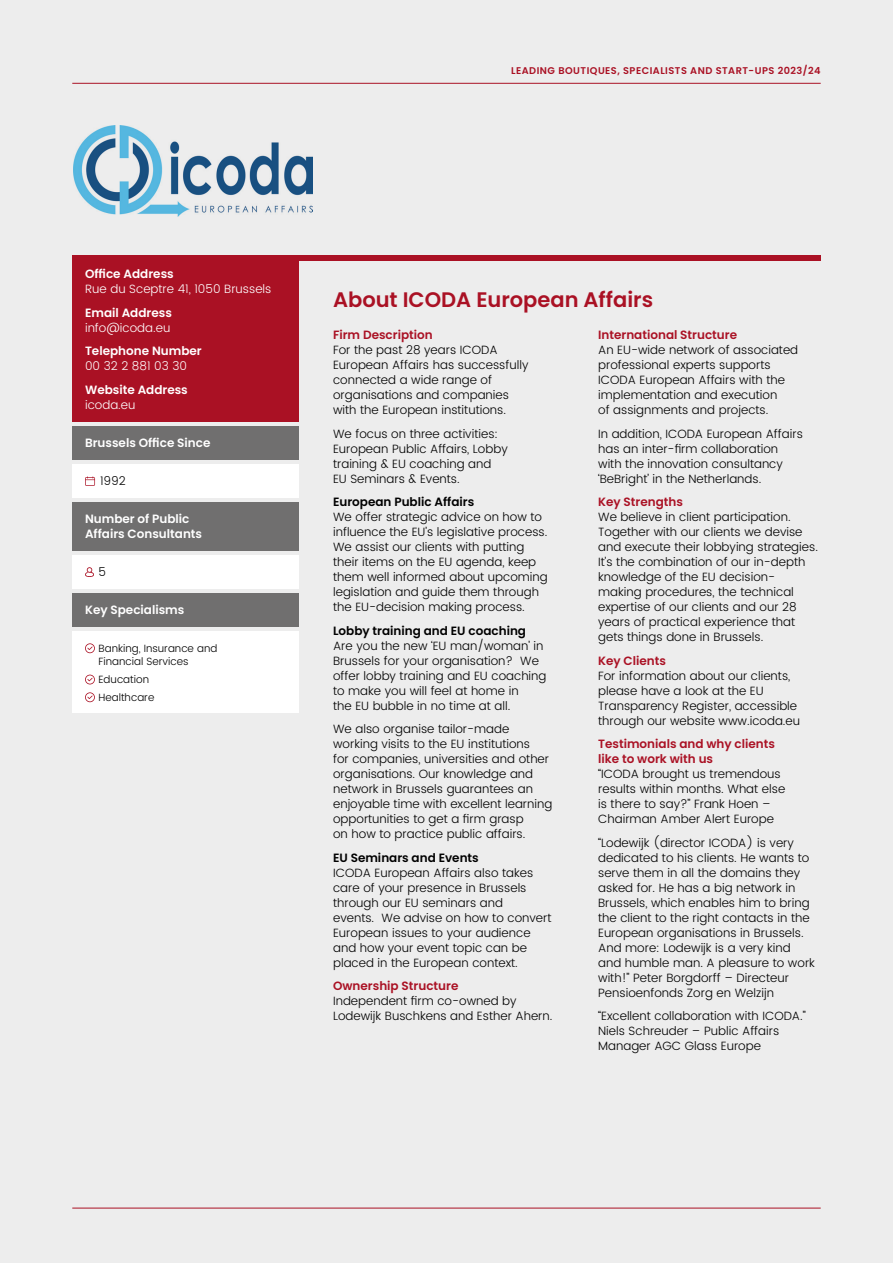
<style>
.page{position:relative;width:893px;height:1263px;background:#ededed}
.page>*{position:absolute;margin:0;border:0;box-sizing:border-box;transform-origin:0 0}
.t1{font:600 21px "Poppins";color:#aa1124}
.t2{font:300 12px/15px "Poppins";color:#000}
.t3{font:600 12px/15px "Poppins";color:#fff}
.t4{font:600 12px/15px "Poppins";color:#aa1124}
.t5{font:600 12px "Poppins";color:#000}
.t6{font:300 12px "Poppins";color:#fff}
.t7{font:300 10.5px/13.5px "Poppins";color:#000}
.t8{font:600 9.75px "Poppins";letter-spacing:.05em;color:#aa1124}
</style>
<div class="page">
<hr style="left:72px;top:83px;width:749px;height:1px;background:#aa1124">
<div style="left:72px;top:255px;width:749px;height:5px;background:#aa1124"></div>
<hr style="left:72px;top:1208px;width:749px;height:1px;background:#aa1124">
<img style="left:73px;top:126px;width:239px;height:91px">
<div style="left:72px;top:426px;width:227px;height:34px;background:#706f6f"></div>
<div style="left:72px;top:502px;width:227px;height:49px;background:#706f6f"></div>
<div style="left:72px;top:464px;width:227px;height:34px;background:#fff"></div>
<svg style="left:85px;top:476px;width:10px;height:10px"></svg>
<div style="left:72px;top:555px;width:227px;height:34px;background:#fff"></div>
<svg style="left:85px;top:567px;width:9px;height:10px"></svg>
<div style="left:72px;top:257px;width:227px;height:165px;background:#aa1124"></div>
<div style="left:72px;top:631px;width:227px;height:82px;background:#fff"></div>
<svg style="left:85px;top:643px;width:10px;height:10px"></svg>
<svg style="left:85px;top:675px;width:10px;height:9px"></svg>
<svg style="left:85px;top:692px;width:10px;height:10px"></svg>
<div style="left:72px;top:593px;width:227px;height:34px;background:#706f6f"></div>
<p class="t8" style="left:511px;top:65px;width:311px">LEADING BOUTIQUES, SPECIALISTS AND START-UPS 2023/24</p>
<p class="t3" style="left:85px;top:267px;width:90px">Office Address</p>
<p class="t6" style="left:85px;top:281px;width:188px">Rue du Sceptre 41, 1050 Brussels</p>
<p class="t3" style="left:85px;top:305px;width:88px">Email Address</p>
<p class="t6" style="left:85px;top:319px;width:87px">info@icoda.eu</p>
<p class="t3" style="left:85px;top:344px;width:118px">Telephone Number</p>
<p class="t6" style="left:85px;top:358px;width:104px">00 32 2 881 03 30</p>
<p class="t3" style="left:85px;top:382px;width:104px">Website Address</p>
<p class="t6" style="left:85px;top:396px;width:52px">icoda.eu</p>
<p class="t3" style="left:85px;top:435px;width:127px">Brussels Office Since</p>
<p class="t2" style="left:100px;top:474px;width:27px">1992</p>
<p class="t3" style="left:85px;top:512px;width:119px">Number of Public<br>Affairs Consultants</p>
<p class="t2" style="left:99px;top:565px;width:9px">5</p>
<p class="t3" style="left:85px;top:603px;width:101px">Key Specialisms</p>
<p class="t7" style="left:99px;top:642px;width:120px">Banking, Insurance and<br>Financial Services</p>
<p class="t7" style="left:99px;top:671px;width:57px;line-height:17.7px">Education<br>Healthcare</p>
<h1 class="t1" style="left:333px;top:287px;width:322px">About ICODA European Affairs</h1>
<p class="t4" style="left:333px;top:327px;width:101px">Firm Description</p>
<p class="t2" style="left:333px;top:343px;width:197px">For the past 28 years ICODA<br>European Affairs has successfully connected a wide range of organisations and companies with the European institutions.</p>
<p class="t2" style="left:333px;top:426px;width:176px">We focus on three activities:<br>European Public Affairs, Lobby training &amp; EU coaching and<br>EU Seminars &amp; Events.</p>
<p class="t5" style="left:333px;top:495px;width:143px">European Public Affairs</p>
<p class="t2" style="left:333px;top:510px;width:216px">We offer strategic advice on how to influence the EU’s legislative process.<br>We assist our clients with putting their items on the EU agenda, keep them well informed about upcoming legislation and guide them through the EU-decision making process.</p>
<p class="t5" style="left:333px;top:623px;width:194px">Lobby training and EU coaching</p>
<p class="t2" style="left:333px;top:638px;width:215px">Are you the new ‘EU man/woman’ in<br>Brussels for your organisation? We offer lobby training and EU coaching to make you will feel at home in<br>the EU bubble in no time at all.</p>
<p class="t2" style="left:333px;top:722px;width:221px">We also organise tailor-made working visits to the EU institutions<br>for companies, universities and other organisations. Our knowledge and network in Brussels guarantees an enjoyable time with excellent learning opportunities to get a firm grasp<br>on how to practice public affairs.</p>
<p class="t5" style="left:333px;top:850px;width:147px">EU Seminars and Events</p>
<p class="t2" style="left:333px;top:865px;width:220px">ICODA European Affairs also takes care of your presence in Brussels through our EU seminars and<br>events. We advise on how to convert<br>European issues to your audience and how your event topic can be placed in the European context.</p>
<p class="t4" style="left:333px;top:978px;width:127px">Ownership Structure</p>
<p class="t2" style="left:333px;top:994px;width:221px">Independent firm co-owned by<br>Lodewijk Buschkens and Esther Ahern.</p>
<p class="t4" style="left:598px;top:327px;width:140px">International Structure</p>
<p class="t2" style="left:598px;top:343px;width:202px">An EU-wide network of associated professional experts supports<br>ICODA European Affairs with the implementation and execution<br>of assignments and projects.</p>
<p class="t2" style="left:598px;top:426px;width:206px">In addition, ICODA European Affairs has an inter-firm collaboration with the innovation consultancy ‘BeBright’ in the Netherlands.</p>
<p class="t4" style="left:598px;top:494px;width:86px">Key Strengths</p>
<p class="t2" style="left:598px;top:510px;width:221px">We believe in client participation.<br>Together with our clients we devise and execute their lobbying strategies.<br>It’s the combination of our in-depth knowledge of the EU decision&shy;making procedures, the technical expertise of our clients and our 28 years of practical experience that gets things done in Brussels.</p>
<p class="t4" style="left:598px;top:653px;width:69px">Key Clients</p>
<p class="t2" style="left:598px;top:668px;width:203px">For information about our clients, please have a look at the EU Transparency Register, accessible through our website www.icoda.eu</p>
<p class="t4" style="left:598px;top:736px;width:178px">Testimonials and why clients like to work with us</p>
<p class="t2" style="left:598px;top:767px;width:189px">“ICODA brought us tremendous results within months. What else is there to say?” Frank Hoen –<br>Chairman Amber Alert Europe</p>
<p class="t2" style="left:598px;top:835px;width:218px">“Lodewijk (director ICODA) is very dedicated to his clients. He wants to serve them in all the domains they asked for. He has a big network in Brussels, which enables him to bring the client to the right contacts in the European organisations in Brussels.<br>And more: Lodewijk is a very kind and humble man. A pleasure to work with!” Peter Borgdorff – Directeur Pensioenfonds Zorg en Welzijn</p>
<p class="t2" style="left:598px;top:1009px;width:209px">“Excellent collaboration with ICODA.”<br>Niels Schreuder – Public Affairs<br>Manager AGC Glass Europe</p>
</div>
